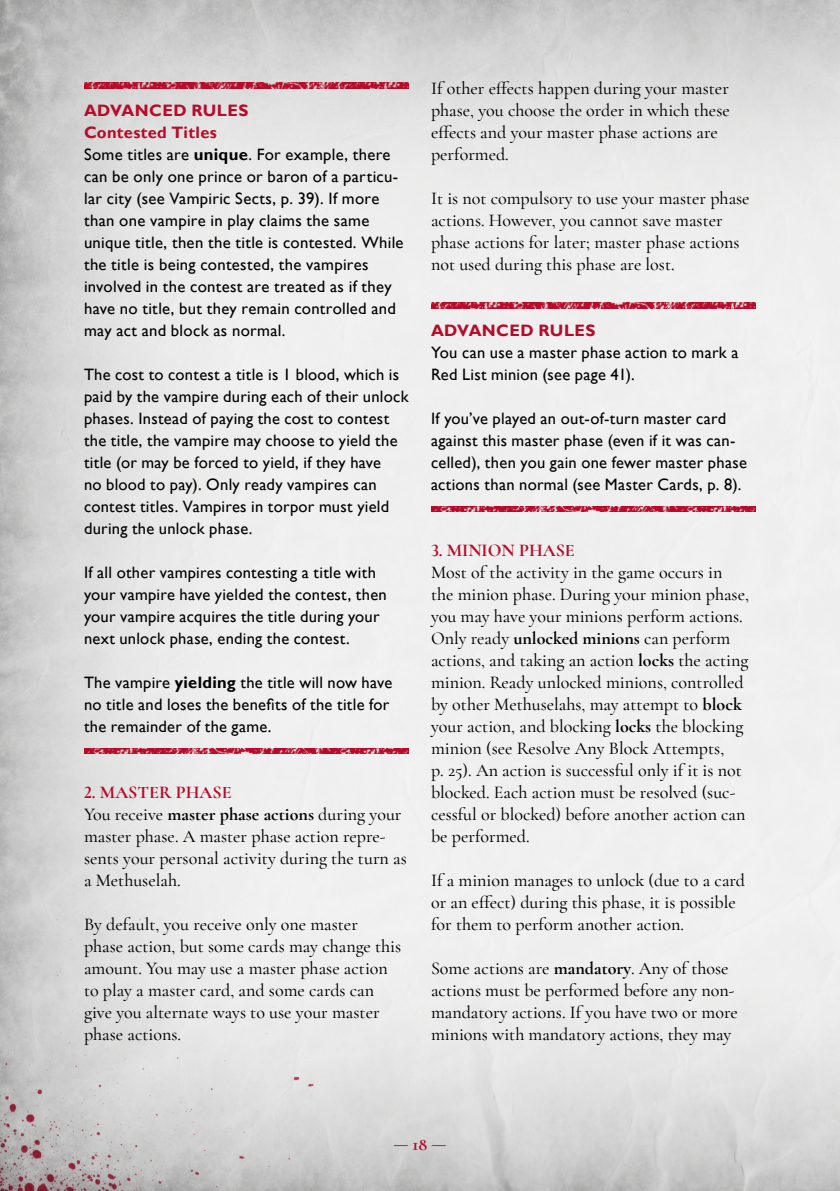
<style>
.page{position:relative;width:840px;height:1191px;background:#fff}
.page>*{position:absolute;margin:0;border:0;box-sizing:border-box;transform-origin:0 0}
.t1{font:500 18px/22px "Cormorant Garamond";color:#000}
.t2{font:700 18px "Cormorant";color:#b60b29}
.t3{font:700 18px "Cormorant Garamond";color:#b60b29}
.t4{font:16.4px/22px "Gill Sans";letter-spacing:.015em;color:#000}
.t5{font:700 16.4px "Gill Sans";letter-spacing:.025em;color:#b60b29}
.s1{font-weight:700;color:#b60b29}
.s2{font-weight:700}
</style>
<div class="page">
<img style="left:0;top:0;width:839px;height:1191px">
<img style="left:0;top:908px;width:322px;height:283px">
<img style="left:84px;top:83px;width:325px;height:5px">
<img style="left:84px;top:748px;width:325px;height:6px">
<img style="left:431px;top:303px;width:324px;height:5px">
<img style="left:431px;top:506px;width:324px;height:6px">
<p class="t4" style="left:84px;top:99px;width:321px"><span class="s1">ADVANCED RULES<br>Contested Titles<br></span>Some titles are <span class="s2">unique</span>. For example, there can be only one prince or baron of a particu&shy;lar city (see Vampiric Sects, p. 39). If more than one vampire in play claims the same unique title, then the title is contested. While the title is being contested, the vampires involved in the contest are treated as if they have no title, but they remain controlled and may act and block as normal.</p>
<p class="t4" style="left:84px;top:363px;width:326px">The cost to contest a title is 1 blood, which is paid by the vampire during each of their unlock phases. Instead of paying the cost to contest the title, the vampire may choose to yield the title (or may be forced to yield, if they have<br>no blood to pay). Only ready vampires can contest titles. Vampires in torpor must yield during the unlock phase.</p>
<p class="t4" style="left:84px;top:561px;width:304px">If all other vampires contesting a title with your vampire have yielded the contest, then your vampire acquires the title during your next unlock phase, ending the contest.</p>
<p class="t4" style="left:84px;top:671px;width:310px">The vampire <span class="s2">yielding</span> the title will now have no title and loses the benefits of the title for the remainder of the game.</p>
<p class="t2" style="left:84px;top:781px;width:149px">2. MASTER PHASE</p>
<p class="t1" style="left:84px;top:803px;width:324px">You receive <span class="s2">master phase actions</span> during your master phase. A master phase action repre&shy;sents your personal activity during the turn as a Methuselah.</p>
<p class="t1" style="left:84px;top:913px;width:318px">By default, you receive only one master phase action, but some cards may change this amount. You may use a master phase action to play a master card, and some cards can give you alternate ways to use your master phase actions.</p>
<p class="t1" style="left:431px;top:77px;width:300px">If other effects happen during your master phase, you choose the order in which these effects and your master phase actions are performed.</p>
<p class="t1" style="left:431px;top:187px;width:320px">It is not compulsory to use your master phase actions. However, you cannot save master phase actions for later; master phase actions not used during this phase are lost.</p>
<p class="t5" style="left:431px;top:320px;width:166px">ADVANCED RULES</p>
<p class="t4" style="left:431px;top:341px;width:309px">You can use a master phase action to mark a<br>Red List minion (see page 41).</p>
<p class="t4" style="left:431px;top:407px;width:317px">If you’ve played an out-of-turn master card against this master phase (even if it was can&shy;celled), then you gain one fewer master phase actions than normal (see Master Cards, p. 8).</p>
<p class="t2" style="left:431px;top:539px;width:145px">3. MINION PHASE</p>
<p class="t1" style="left:431px;top:561px;width:319px">Most of the activity in the game occurs in the minion phase. During your minion phase, you may have your minions perform actions.<br>Only ready <span class="s2">unlocked minions</span> can perform actions, and taking an action <span class="s2">locks</span> the acting minion. Ready unlocked minions, controlled by other Methuselahs, may attempt to <span class="s2">block </span>your action, and blocking <span class="s2">locks</span> the blocking minion (see Resolve Any Block Attempts,<br>p. 25). An action is successful only if it is not blocked. Each action must be resolved (suc&shy;cessful or blocked) before another action can be performed.</p>
<p class="t1" style="left:431px;top:869px;width:315px">If a minion manages to unlock (due to a card or an effect) during this phase, it is possible for them to perform another action.</p>
<p class="t1" style="left:431px;top:957px;width:308px">Some actions are <span class="s2">mandatory</span>. Any of those actions must be performed before any non&shy;mandatory actions. If you have two or more minions with mandatory actions, they may</p>
<p class="t3" style="left:393px;top:1133px;width:55px">— 18 —</p>
</div>
